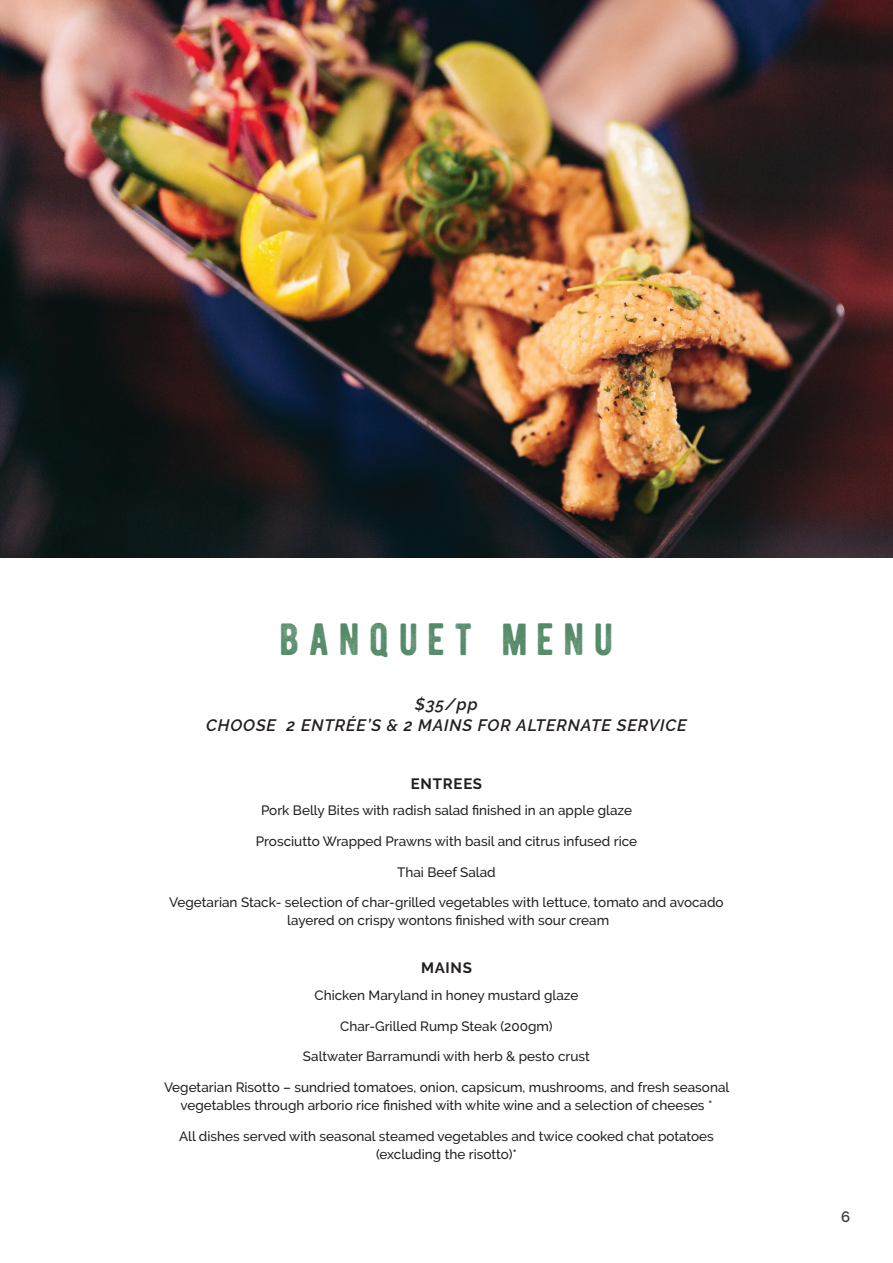
<style>
.page{position:relative;width:893px;height:1263px;background:#fff}
.page>*{position:absolute;margin:0;border:0;box-sizing:border-box;transform-origin:0 0}
.Head{font:45px "BERNIER Distressed";letter-spacing:.2em;color:#538a68}
.t1{font:italic 600 16.5px/21px "Raleway";letter-spacing:.05em;color:#231f20;text-align:center}
.text_subheadings{font:700 15px "Raleway";letter-spacing:.05em;color:#231f20}
.t2{font:600 15px "Raleway";color:#3e3e3f}
.Desc{font:500 13.5px/18px "Raleway";color:#231f20;text-align:center}
</style>
<div class="page">
<img style="left:0;top:0;width:893px;height:557px">
<p class="Head" style="left:279px;top:611px;width:336px">BANQUET MENU</p>
<p class="t1" style="left:206px;top:694px;width:482px">$35/pp<br>CHOOSE 2 ENTRÉE’S &amp; 2 MAINS FOR ALTERNATE SERVICE</p>
<p class="text_subheadings" style="left:411px;top:775px;width:73px">ENTREES</p>
<p class="Desc" style="left:261px;top:801px;width:372px">Pork Belly Bites with radish salad finished in an apple glaze</p>
<p class="Desc" style="left:256px;top:832px;width:383px">Prosciutto Wrapped Prawns with basil and citrus infused rice</p>
<p class="Desc" style="left:397px;top:863px;width:100px">Thai Beef Salad</p>
<p class="Desc" style="left:169px;top:894px;width:556px">Vegetarian Stack- selection of char-grilled vegetables with lettuce, tomato and avocado layered on crispy wontons finished with sour cream</p>
<p class="text_subheadings" style="left:421px;top:959px;width:52px">MAINS</p>
<p class="Desc" style="left:315px;top:986px;width:265px">Chicken Maryland in honey mustard glaze</p>
<p class="Desc" style="left:340px;top:1017px;width:214px">Char-Grilled Rump Steak (200gm)</p>
<p class="Desc" style="left:303px;top:1047px;width:289px">Saltwater Barramundi with herb &amp; pesto crust</p>
<p class="Desc" style="left:164px;top:1078px;width:567px">Vegetarian Risotto – sundried tomatoes, onion, capsicum, mushrooms, and fresh seasonal vegetables through arborio rice finished with white wine and a selection of cheeses *</p>
<p class="Desc" style="left:179px;top:1127px;width:536px">All dishes served with seasonal steamed vegetables and twice cooked chat potatoes (excluding the risotto)*</p>
<p class="t2" style="left:841px;top:1208px;width:11px">6</p>
</div>
